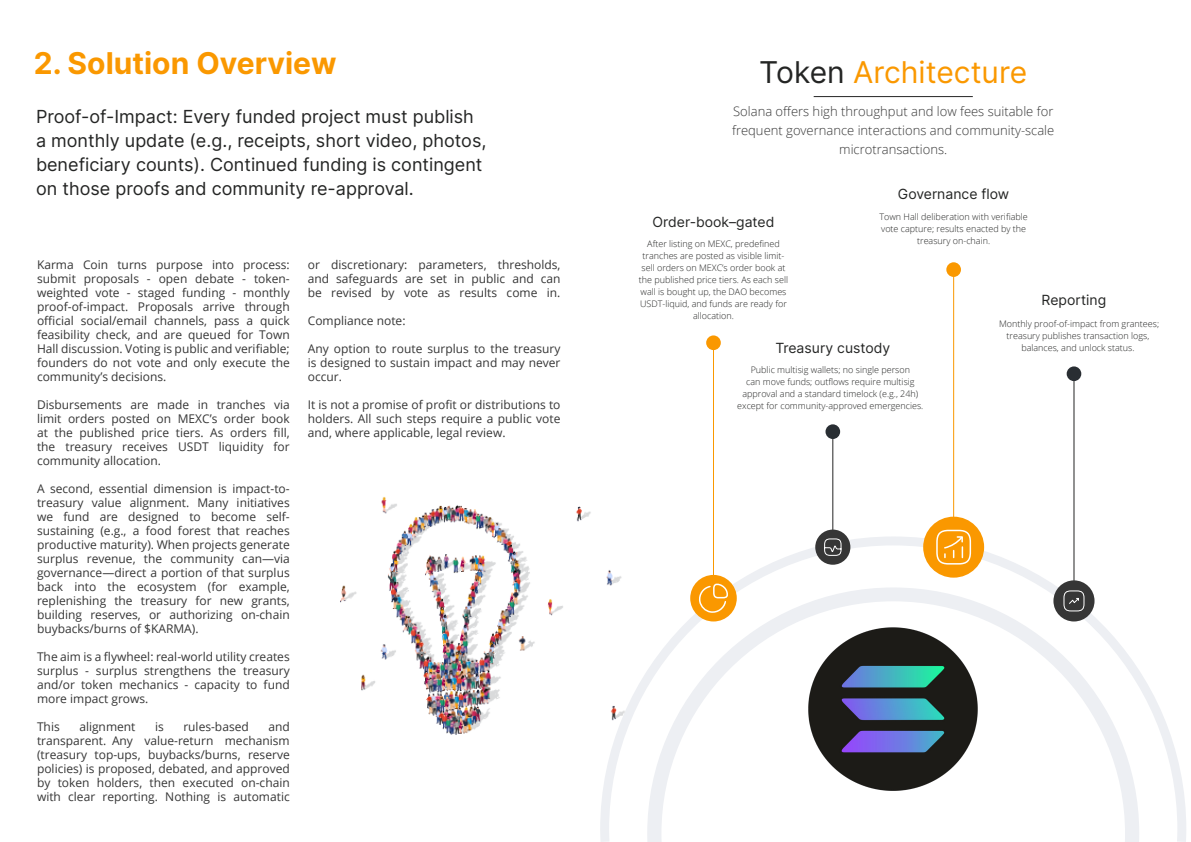
<style>
.page{position:relative;width:1191px;height:842px;background:#fff}
.page>*{position:absolute;margin:0;border:0;box-sizing:border-box;transform-origin:0 0}
.Title_01__Left{font:700 30px "Inter";color:#fa9800}
.Title_02__Center{font:30px "Inter";color:#fa9800}
.Sub_Title_02__Left{font:18px/24px "Inter";color:#242524}
.Sub_Title_01__Center{font:14px "Inter";color:#242524}
.Body_01__Center{font:300 13px/19px "Open Sans";color:#363636;text-align:center}
.Body_03__Left_Justify{font:12px/14px "Open Sans";color:#363636;text-align:justify}
.Body_01__Center-2{font:300 9px/12px "Open Sans";color:#242524;text-align:center}
.s1{color:#242524}
</style>
<div class="page">
<hr style="left:814px;top:96px;width:159px;height:1px;background:#242524">
<hr style="left:713px;top:343px;width:1px;height:255px;background:#fa9800">
<hr style="left:832px;top:432px;width:1px;height:118px;background:#242524">
<hr style="left:953px;top:270px;width:1px;height:280px;background:#fa9800">
<hr style="left:1073px;top:376px;width:1px;height:221px;background:#242524">
<svg style="left:600px;top:532px;width:586px;height:310px"></svg>
<div style="left:706px;top:335px;width:15px;height:15px;background:#fa9800;border-radius:50%"></div>
<div style="left:825px;top:424px;width:15px;height:15px;background:#292e33;border-radius:50%"></div>
<div style="left:946px;top:262px;width:15px;height:15px;background:#fa9800;border-radius:50%"></div>
<div style="left:1067px;top:366px;width:14px;height:15px;background:#292e33;border-radius:50%"></div>
<div style="left:1053px;top:580px;width:41px;height:41px;background:#363636;border-radius:50%"></div>
<div style="left:923px;top:516px;width:61px;height:61px;background:#fa9800;border-radius:50%"></div>
<div style="left:815px;top:529px;width:35px;height:36px;background:#363636;border-radius:50%"></div>
<div style="left:690px;top:575px;width:47px;height:46px;background:#fa9800;border-radius:50%"></div>
<svg style="left:1063px;top:590px;width:22px;height:21px"></svg>
<svg style="left:824px;top:538px;width:18px;height:18px"></svg>
<svg style="left:936px;top:529px;width:36px;height:36px"></svg>
<svg style="left:699px;top:583px;width:29px;height:30px"></svg>
<img style="left:781px;top:601px;width:225px;height:216px">
<img style="left:340px;top:496px;width:294px;height:265px">
<p class="Title_01__Left" style="left:34px;top:41px;width:304px">2. Solution Overview</p>
<p class="Sub_Title_02__Left" style="left:36px;top:104px;width:452px">Proof-of-Impact: Every funded project must publish a monthly update (e.g., receipts, short video, photos, beneficiary counts). Continued funding is contingent on those proofs and community re-approval.</p>
<p class="Body_03__Left_Justify" style="left:37px;top:257px;width:254px">Karma Coin turns purpose into process: submit proposals - open debate - token&shy;weighted vote - staged funding - monthly proof-of-impact. Proposals arrive through official social/email channels, pass a quick feasibility check, and are queued for Town Hall discussion. Voting is public and verifiable; founders do not vote and only execute the community’s decisions.</p>
<p class="Body_03__Left_Justify" style="left:37px;top:397px;width:254px">Disbursements are made in tranches via limit orders posted on MEXC’s order book at the published price tiers. As orders fill, the treasury receives USDT liquidity for community allocation.</p>
<p class="Body_03__Left_Justify" style="left:37px;top:481px;width:254px">A second, essential dimension is impact-to&shy;treasury value alignment. Many initiatives we fund are designed to become self&shy;sustaining (e.g., a food forest that reaches productive maturity). When projects generate surplus revenue, the community can—via governance—direct a portion of that surplus back into the ecosystem (for example, replenishing the treasury for new grants, building reserves, or authorizing on-chain buybacks/burns of $KARMA).</p>
<p class="Body_03__Left_Justify" style="left:37px;top:649px;width:254px">The aim is a flywheel: real-world utility creates surplus - surplus strengthens the treasury and/or token mechanics - capacity to fund more impact grows.</p>
<p class="Body_03__Left_Justify" style="left:37px;top:719px;width:24px">This</p>
<p class="Body_03__Left_Justify" style="left:79px;top:719px;width:58px">alignment</p>
<p class="Body_03__Left_Justify" style="left:155px;top:719px;width:10px">is</p>
<p class="Body_03__Left_Justify" style="left:183px;top:719px;width:67px">rules-based</p>
<p class="Body_03__Left_Justify" style="left:37px;top:719px;width:254px;text-indent:231px">and transparent. Any value-return mechanism (treasury top-ups, buybacks/burns, reserve policies) is proposed, debated, and approved by token holders, then executed on-chain with clear reporting. Nothing is automatic</p>
<p class="Body_03__Left_Justify" style="left:308px;top:257px;width:254px">or discretionary: parameters, thresholds, and safeguards are set in public and can be revised by vote as results come in.</p>
<p class="Body_03__Left_Justify" style="left:308px;top:313px;width:99px">Compliance note:</p>
<p class="Body_03__Left_Justify" style="left:308px;top:341px;width:254px">Any option to route surplus to the treasury is designed to sustain impact and may never occur.</p>
<p class="Body_03__Left_Justify" style="left:308px;top:397px;width:254px">It is not a promise of profit or distributions to holders. All such steps require a public vote and, where applicable, legal review.</p>
<p class="Title_02__Center" style="left:759px;top:50px;width:269px"><span class="s1">Token</span> Architecture</p>
<p class="Body_01__Center" style="left:732px;top:101px;width:324px">Solana offers high throughput and low fees suitable for frequent governance interactions and community-scale microtransactions.</p>
<p class="Sub_Title_01__Center" style="left:898px;top:184px;width:113px">Governance flow</p>
<p class="Body_01__Center-2" style="left:879px;top:211px;width:150px">Town Hall deliberation with verifiable vote capture; results enacted by the treasury on-chain.</p>
<p class="Sub_Title_01__Center" style="left:652px;top:212px;width:123px">Order-book–gated</p>
<p class="Body_01__Center-2" style="left:639px;top:237px;width:151px">After listing on MEXC, predefined tranches are posted as visible limit&shy;sell orders on MEXC’s order book at the published price tiers. As each sell wall is bought up, the DAO becomes<br>USDT-liquid, and funds are ready for allocation.</p>
<p class="Sub_Title_01__Center" style="left:1042px;top:290px;width:66px">Reporting</p>
<p class="Body_01__Center-2" style="left:999px;top:318px;width:162px">Monthly proof-of-impact from grantees; treasury publishes transaction logs, balances, and unlock status.</p>
<p class="Sub_Title_01__Center" style="left:775px;top:338px;width:116px">Treasury custody</p>
<p class="Body_01__Center-2" style="left:737px;top:364px;width:188px">Public multisig wallets; no single person<br>can move funds; outflows require multisig approval and a standard timelock (e.g., 24h) except for community-approved emergencies.</p>
</div>
